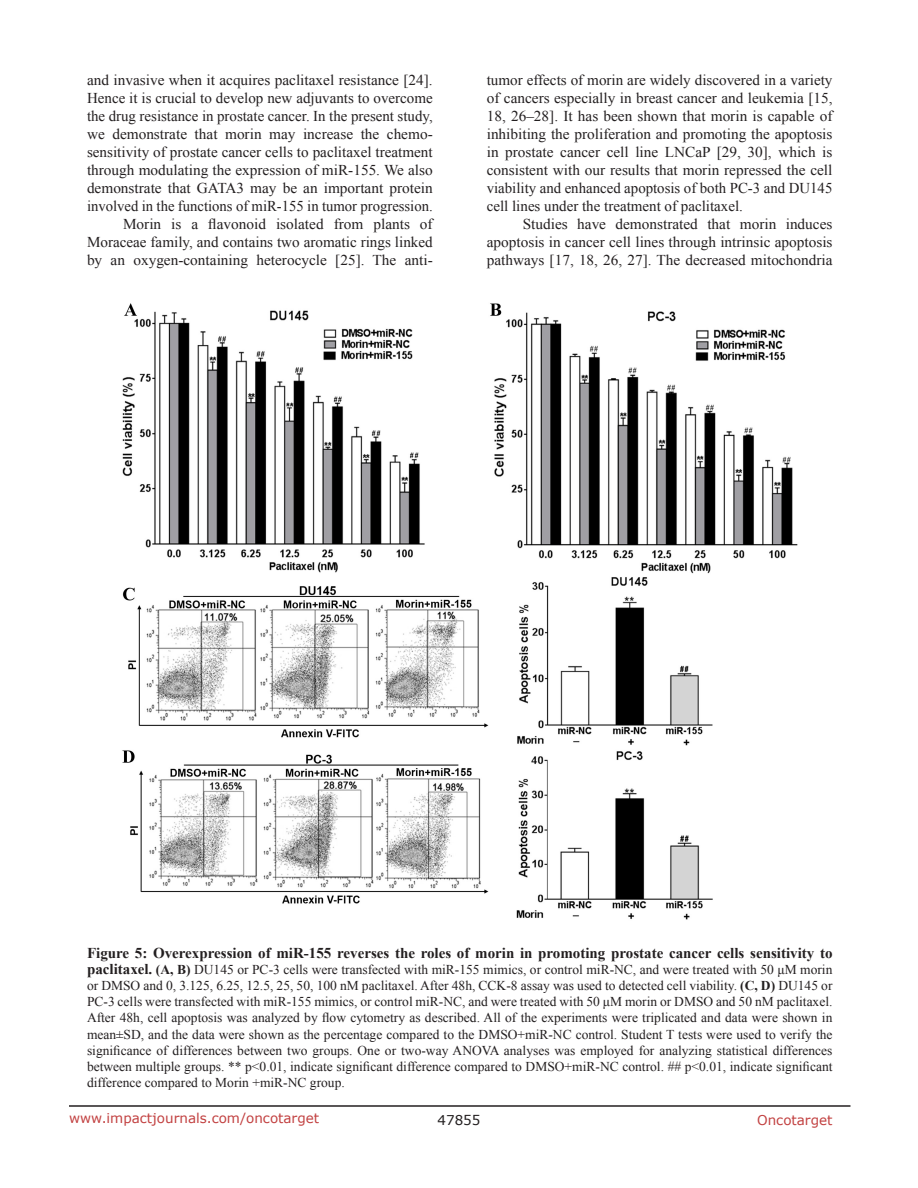
<style>
.page{position:relative;width:918px;height:1188px;background:#fff}
.page>*{position:absolute;margin:0;border:0;box-sizing:border-box;transform-origin:0 0}
.BodyText{font:15px/18px "Times New Roman";color:#231f20;text-align:justify}
.figuretext{font:700 15px "Times New Roman";color:#231f20}
.figuretext-2{font:13.5px/16.2px "Times New Roman";color:#231f20;text-align:justify}
.t1{font:13.5px "Verdana";color:#c24141}
.t2{font:13.5px "Verdana";color:#231f20}
.s1{font-weight:700;font-size:15px}
.s2{font-weight:700}
</style>
<div class="page">
<hr style="left:69px;top:1105px;width:781px;height:2px;background:#231f20">
<img style="left:122px;top:303px;width:676px;height:617px">
<p class="BodyText" style="left:87px;top:71px;width:347px">and invasive when it acquires paclitaxel resistance [24].<br>Hence it is crucial to develop new adjuvants to overcome the drug resistance in prostate cancer. In the present study, we demonstrate that morin may increase the chemo&shy;sensitivity of prostate cancer cells to paclitaxel treatment through modulating the expression of miR-155. We also demonstrate that GATA3 may be an important protein involved in the functions of miR-155 in tumor progression.</p>
<p class="BodyText" style="left:87px;top:215px;width:347px;text-indent:36px">Morin is a flavonoid isolated from plants of Moraceae family, and contains two aromatic rings linked by an oxygen-containing heterocycle [25]. The anti-</p>
<p class="BodyText" style="left:487px;top:71px;width:347px">tumor effects of morin are widely discovered in a variety of cancers especially in breast cancer and leukemia [15, 18, 26–28]. It has been shown that morin is capable of inhibiting the proliferation and promoting the apoptosis in prostate cancer cell line LNCaP [29, 30], which is consistent with our results that morin repressed the cell viability and enhanced apoptosis of both PC-3 and DU145 cell lines under the treatment of paclitaxel.</p>
<p class="BodyText" style="left:487px;top:215px;width:347px;text-indent:36px">Studies have demonstrated that morin induces apoptosis in cancer cell lines through intrinsic apoptosis pathways [17, 18, 26, 27]. The decreased mitochondria</p>
<p class="figuretext" style="left:87px;top:942px;width:747px">Figure 5: Overexpression of miR-155 reverses the roles of morin in promoting prostate cancer cells sensitivity to</p>
<p class="figuretext-2" style="left:87px;top:961px;width:747px"><span class="s1">paclitaxel.</span> <span class="s2">(A, B)</span> DU145 or PC-3 cells were transfected with miR-155 mimics, or control miR-NC, and were treated with 50 μM morin or DMSO and 0, 3.125, 6.25, 12.5, 25, 50, 100 nM paclitaxel. After 48h, CCK-8 assay was used to detected cell viability. <span class="s2">(C, D)</span> DU145 or PC-3 cells were transfected with miR-155 mimics, or control miR-NC, and were treated with 50 μM morin or DMSO and 50 nM paclitaxel.<br>After 48h, cell apoptosis was analyzed by flow cytometry as described. All of the experiments were triplicated and data were shown in mean±SD, and the data were shown as the percentage compared to the DMSO+miR-NC control. Student T tests were used to verify the significance of differences between two groups. One or two-way ANOVA analyses was employed for analyzing statistical differences between multiple groups. ** p&lt;0.01, indicate significant difference compared to DMSO+miR-NC control. ## p&lt;0.01, indicate significant difference compared to Morin +miR-NC group.</p>
<p class="t1" style="left:69px;top:1109px;width:252px">www.impactjournals.com/oncotarget</p>
<p class="t2" style="left:438px;top:1111px;width:44px">47855</p>
<p class="t1" style="left:757px;top:1111px;width:77px">Oncotarget</p>
</div>
